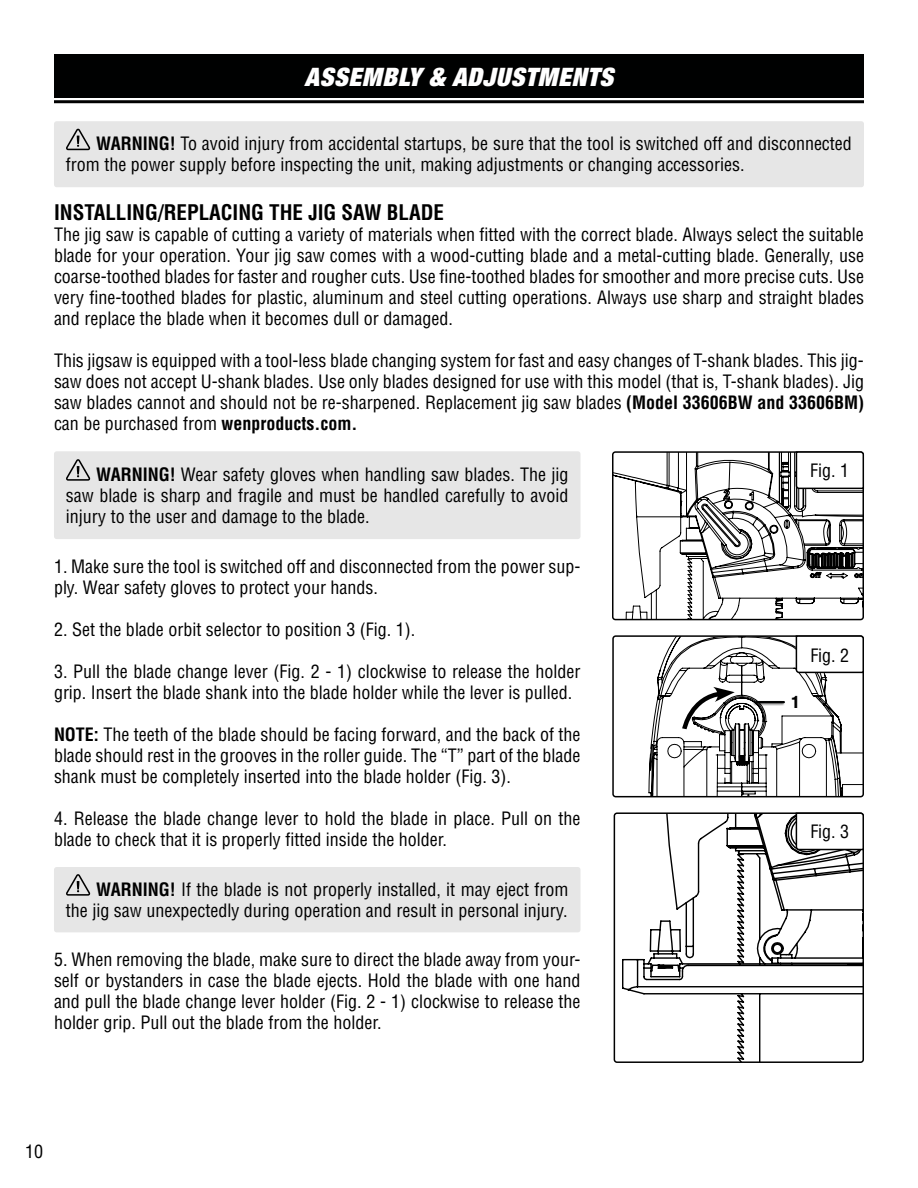
<style>
.page{position:relative;width:918px;height:1188px;background:#fff}
.page>*{position:absolute;margin:0;border:0;box-sizing:border-box;transform-origin:0 0}
.t1{font:italic 900 expanded 25.5px "Helvetica Neue";letter-spacing:.025em;color:#fff}
.t2{font:700 condensed 21px "Helvetica LT Std";color:#000}
.t3{font:condensed 18px/21px "Helvetica LT Std";color:#000;text-align:justify}
.t4{font:900 condensed 16.5px "Helvetica LT Std";color:#000}
.s1{font-weight:700}
</style>
<div class="page">
<div style="left:54px;top:54px;width:810px;height:44px;background:#000101"></div>
<hr style="left:54px;top:100px;width:810px;height:3px;background:#000">
<div style="left:54px;top:121px;width:810px;height:66px;background:#e6e6e6;border-radius:3px"></div>
<svg style="left:66px;top:129px;width:24px;height:21px"></svg>
<div style="left:54px;top:451px;width:527px;height:88px;background:#e6e6e6;border-radius:3px"></div>
<svg style="left:66px;top:459px;width:24px;height:22px"></svg>
<div style="left:54px;top:867px;width:527px;height:65px;background:#e6e6e6;border-radius:3px"></div>
<svg style="left:66px;top:874px;width:24px;height:22px"></svg>
<svg style="left:613px;top:451px;width:252px;height:169px"></svg>
<svg style="left:648px;top:635px;width:216px;height:162px"></svg>
<div style="left:752px;top:701px;width:33px;height:5px;background:#000;opacity:.5"></div>
<hr style="left:756px;top:701px;width:28px;height:2px;background:#000101">
<svg style="left:622px;top:815px;width:239px;height:245px"></svg>
<div style="left:614px;top:812px;width:250px;height:251px;border:2px solid #000;border-radius:3px"></div>
<svg style="left:795px;top:812px;width:69px;height:39px"></svg>
<h1 class="t1" style="left:305px;top:61px;width:310px">ASSEMBLY &amp; ADJUSTMENTS</h1>
<p class="t3" style="left:66px;top:133px;width:787px;text-indent:30px"><span class="s1">WARNING!</span> To avoid injury from accidental startups, be sure that the tool is switched off and disconnected from the power supply before inspecting the unit, making adjustments or changing accessories.</p>
<p class="t2" style="left:54px;top:199px;width:392px">INSTALLING/REPLACING THE JIG SAW BLADE</p>
<p class="t3" style="left:54px;top:224px;width:812px">The jig saw is capable of cutting a variety of materials when fitted with the correct blade. Always select the suitable blade for your operation. Your jig saw comes with a wood-cutting blade and a metal-cutting blade. Generally, use coarse-toothed blades for faster and rougher cuts. Use fine-toothed blades for smoother and more precise cuts. Use very fine-toothed blades for plastic, aluminum and steel cutting operations. Always use sharp and straight blades and replace the blade when it becomes dull or damaged.</p>
<p class="t3" style="left:54px;top:350px;width:812px">This jigsaw is equipped with a tool-less blade changing system for fast and easy changes of T-shank blades. This jig&shy;saw does not accept U-shank blades. Use only blades designed for use with this model (that is, T-shank blades). Jig saw blades cannot and should not be re-sharpened. Replacement jig saw blades <span class="s1">(Model 33606BW and 33606BM) </span>can be purchased from <span class="s1">wenproducts.com.</span></p>
<p class="t3" style="left:66px;top:464px;width:504px;text-indent:30px"><span class="s1">WARNING!</span> Wear safety gloves when handling saw blades. The jig saw blade is sharp and fragile and must be handled carefully to avoid injury to the user and damage to the blade.</p>
<p class="t3" style="left:54px;top:556px;width:528px">1. Make sure the tool is switched off and disconnected from the power sup&shy;ply. Wear safety gloves to protect your hands.</p>
<p class="t3" style="left:54px;top:619px;width:363px">2. Set the blade orbit selector to position 3 (Fig. 1).</p>
<p class="t3" style="left:54px;top:661px;width:528px">3. Pull the blade change lever (Fig. 2 - 1) clockwise to release the holder grip. Insert the blade shank into the blade holder while the lever is pulled.</p>
<p class="t3" style="left:54px;top:724px;width:528px"><span class="s1">NOTE:</span> The teeth of the blade should be facing forward, and the back of the blade should rest in the grooves in the roller guide. The “T” part of the blade shank must be completely inserted into the blade holder (Fig. 3).</p>
<p class="t3" style="left:54px;top:808px;width:528px">4. Release the blade change lever to hold the blade in place. Pull on the blade to check that it is properly fitted inside the holder.</p>
<p class="t3" style="left:66px;top:879px;width:504px;text-align:right"><span class="s1">WARNING!</span> If the blade is not properly installed, it may eject from<br>the jig saw unexpectedly during operation and result in personal injury.</p>
<p class="t3" style="left:54px;top:949px;width:528px">5. When removing the blade, make sure to direct the blade away from your&shy;self or bystanders in case the blade ejects. Hold the blade with one hand and pull the blade change lever holder (Fig. 2 - 1) clockwise to release the holder grip. Pull out the blade from the holder.</p>
<p class="t3" style="left:810px;top:460px;width:40px">Fig. 1</p>
<p class="t3" style="left:810px;top:645px;width:40px">Fig. 2</p>
<p class="t4" style="left:792px;top:692px;width:10px">1</p>
<p class="t3" style="left:810px;top:821px;width:40px">Fig. 3</p>
<p class="t3" style="left:25px;top:1141px;width:19px">10</p>
</div>
